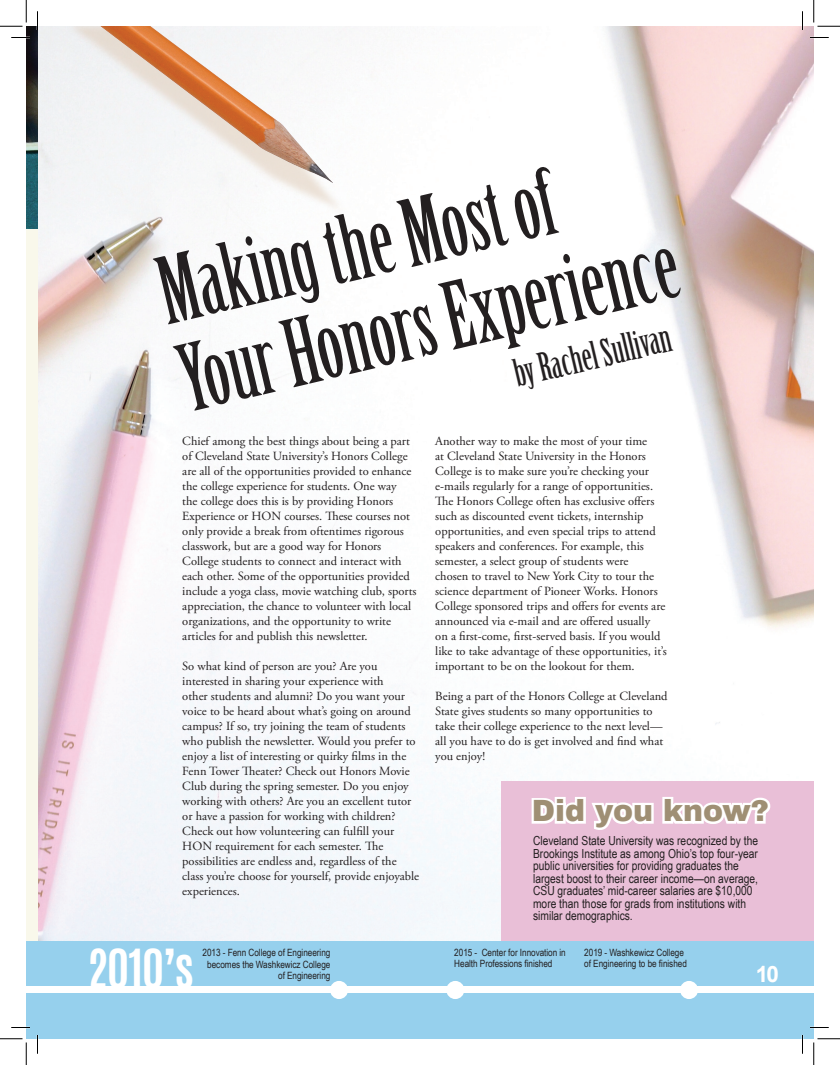
<style>
.page{position:relative;width:840px;height:1065px;background:#fff}
.page>*{position:absolute;margin:0;border:0;box-sizing:border-box;transform-origin:0 0}
.t1{font:90px/89.8px "Birch Std";color:#231f20}
.t2{font:700 45px "Antonio";color:#fff}
.t3{font:37.5px "Birch Std";color:#231f20}
.t4{font:900 30px "Archivo";color:#9f8f74}
.t5{font:700 22.5px "Arial";color:#fff}
.t6{font:12.5px/15px "Adobe Garamond Pro";color:#231f20}
.t7{font:12.5px/12.5px "Arial Narrow";color:#231f20}
.t8{font:10px/11.2px "Arial Narrow";letter-spacing:-.005em;color:#231f20}
</style>
<div class="page">
<img style="left:38px;top:26px;width:776px;height:915px">
<div style="left:26px;top:227px;width:12px;height:717px;background:#f9f8eb"></div>
<div style="left:26px;top:941px;width:788px;height:98px;background:#96d0ed"></div>
<img style="left:26px;top:26px;width:11px;height:202px">
<div style="left:26px;top:987px;width:788px;height:6px;background:#fff"></div>
<div style="left:65px;top:26px;width:280px;height:189px;background:#f8f8f9"></div>
<img style="left:39px;top:26px;width:293px;height:156px">
<div style="left:330px;top:981px;width:18px;height:18px;background:#fff;border-radius:50%"></div>
<div style="left:446px;top:981px;width:18px;height:18px;background:#fff;border-radius:50%"></div>
<div style="left:680px;top:981px;width:18px;height:18px;background:#fff;border-radius:50%"></div>
<div style="left:502px;top:782px;width:312px;height:159px;background:#e9bfd7"></div>
<svg style="left:531px;top:797px;width:240px;height:33px"></svg>
<svg style="left:11px;top:37px;width:19px;height:1px"></svg>
<svg style="left:810px;top:37px;width:19px;height:1px"></svg>
<svg style="left:11px;top:1027px;width:19px;height:1px"></svg>
<svg style="left:810px;top:1027px;width:19px;height:1px"></svg>
<svg style="left:37px;top:11px;width:1px;height:19px"></svg>
<svg style="left:37px;top:1035px;width:1px;height:19px"></svg>
<svg style="left:802px;top:11px;width:1px;height:19px"></svg>
<svg style="left:802px;top:1035px;width:1px;height:19px"></svg>
<svg style="left:0;top:0;width:27px;height:27px"></svg>
<svg style="left:0;top:1039px;width:27px;height:26px"></svg>
<svg style="left:814px;top:0;width:26px;height:27px"></svg>
<svg style="left:814px;top:1039px;width:26px;height:26px"></svg>
<h1 class="t1" style="left:150px;top:251px;width:512px;rotate:-13deg">Making the Most of<br>Your Honors Experience</h1>
<h3 class="t3" style="left:510px;top:353px;width:162px;rotate:-13deg">by Rachel Sullivan</h3>
<p class="t6" style="left:182px;top:434px;width:236px">Chief among the best things about being a part of Cleveland State University’s Honors College are all of the opportunities provided to enhance the college experience for students. One way<br>the college does this is by providing Honors Experience or HON courses. These courses not only provide a break from oftentimes rigorous classwork, but are a good way for Honors College students to connect and interact with each other. Some of the opportunities provided include a yoga class, movie watching club, sports appreciation, the chance to volunteer with local organizations, and the opportunity to write articles for and publish this newsletter.</p>
<p class="t6" style="left:182px;top:659px;width:238px">So what kind of person are you? Are you interested in sharing your experience with<br>other students and alumni? Do you want your voice to be heard about what’s going on around campus? If so, try joining the team of students who publish the newsletter. Would you prefer to enjoy a list of interesting or quirky films in the Fenn Tower Theater? Check out Honors Movie Club during the spring semester. Do you enjoy working with others? Are you an excellent tutor or have a passion for working with children?<br>Check out how volunteering can fulfill your HON requirement for each semester. The possibilities are endless and, regardless of the class you’re choose for yourself, provide enjoyable experiences.</p>
<p class="t6" style="left:435px;top:434px;width:233px">Another way to make the most of your time<br>at Cleveland State University in the Honors College is to make sure you’re checking your e-mails regularly for a range of opportunities.<br>The Honors College often has exclusive offers such as discounted event tickets, internship opportunities, and even special trips to attend speakers and conferences. For example, this semester, a select group of students were<br>chosen to travel to New York City to tour the science department of Pioneer Works. Honors College sponsored trips and offers for events are announced via e-mail and are offered usually<br>on a first-come, first-served basis. If you would like to take advantage of these opportunities, it’s important to be on the lookout for them.</p>
<p class="t6" style="left:435px;top:689px;width:234px">Being a part of the Honors College at Cleveland State gives students so many opportunities to take their college experience to the next level— all you have to do is get involved and find what you enjoy!</p>
<h3 class="t4" style="left:532px;top:792px;width:239px">Did you know?</h3>
<p class="t7" style="left:533px;top:834px;width:227px">Cleveland State University was recognized by the Brookings Institute as among Ohio’s top four-year public universities for providing graduates the largest boost to their career income—on average, CSU graduates’ mid-career salaries are $10,000 more than those for grads from institutions with similar demographics.</p>
<h2 class="t2" style="left:88px;top:935px;width:108px">2010’s</h2>
<p class="t8" style="left:203px;top:947px;width:129px;text-align:right">2013 - Fenn College of Engineering becomes the Washkewicz College of Engineering</p>
<p class="t8" style="left:584px;top:946px;width:104px">2019 - Washkewicz College of Engineering to be finished</p>
<p class="t8" style="left:454px;top:946px;width:113px">2015 - Center for Innovation in<br>Health Professions finished</p>
<h3 class="t5" style="left:756px;top:959px;width:25px">10</h3>
</div>
